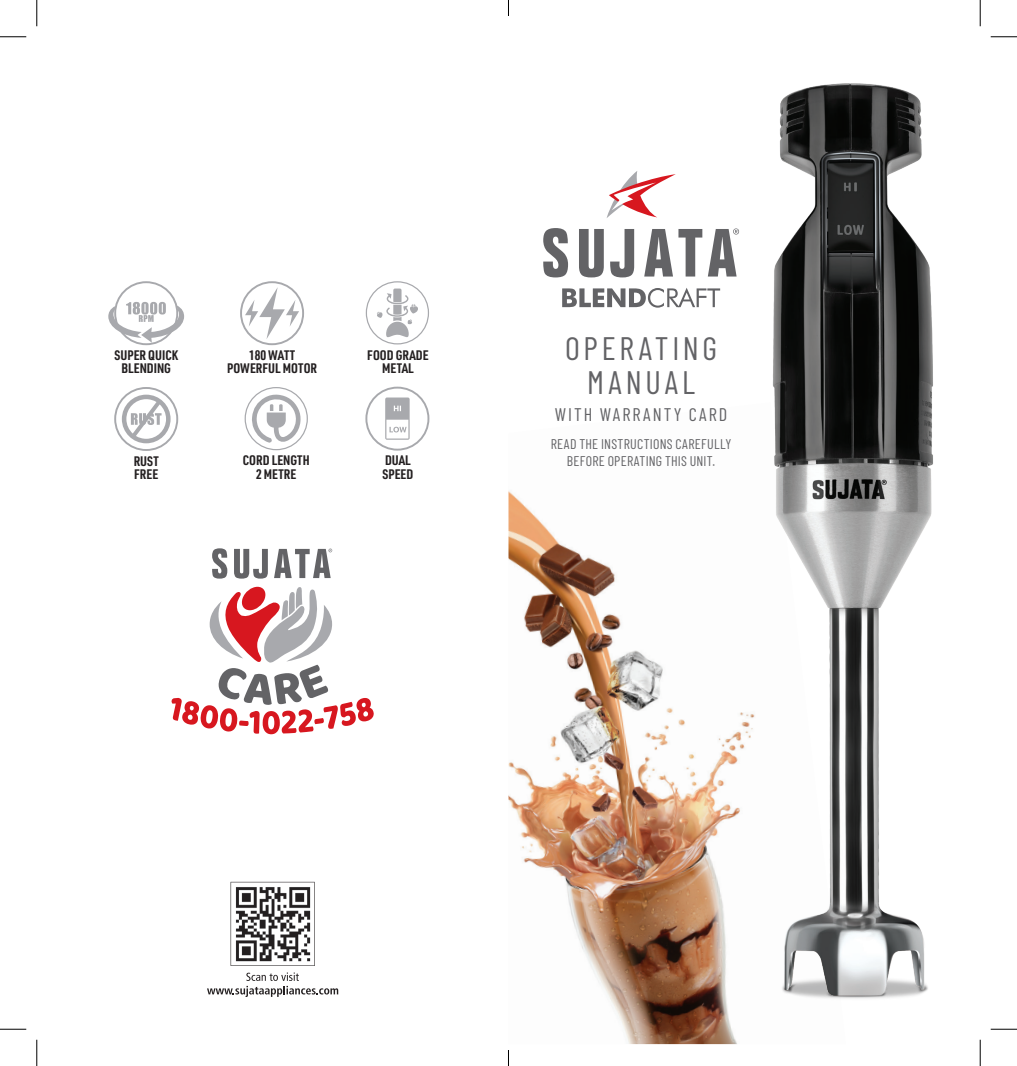
<style>
.page{position:relative;width:1017px;height:1066px;background:#fff}
.page>*{position:absolute;margin:0;border:0;box-sizing:border-box;transform-origin:0 0}
.t1{font:32.55px "Barlow Condensed";letter-spacing:.12em;color:#636366}
.t2{font:18.2px "Barlow Condensed";letter-spacing:.11em;color:#636366}
.t3{font:14px/17.5px "Barlow Condensed";letter-spacing:.02em;color:#636366;text-align:center}
.t4{font:700 13.47px/13.5px "URWDIN Cond";color:#231f20;text-align:center}
</style>
<div class="page">
<img style="left:508px;top:491px;width:229px;height:553px">
<svg style="left:562px;top:288px;width:157px;height:20px"></svg>
<svg style="left:543px;top:228px;width:25px;height:49px"></svg>
<svg style="left:579px;top:229px;width:24px;height:48px"></svg>
<svg style="left:610px;top:229px;width:24px;height:48px"></svg>
<svg style="left:644px;top:229px;width:28px;height:47px"></svg>
<svg style="left:678px;top:229px;width:53px;height:47px"></svg>
<svg style="left:606px;top:171px;width:69px;height:47px"></svg>
<img style="left:731px;top:83px;width:202px;height:946px">
<svg style="left:171px;top:587px;width:202px;height:147px"></svg>
<svg style="left:212px;top:548px;width:15px;height:30px"></svg>
<svg style="left:234px;top:549px;width:34px;height:29px"></svg>
<svg style="left:274px;top:548px;width:58px;height:30px"></svg>
<svg style="left:207px;top:972px;width:131px;height:25px"></svg>
<svg style="left:230px;top:882px;width:84px;height:84px"></svg>
<img style="left:233px;top:884px;width:79px;height:79px">
<svg style="left:108px;top:302px;width:76px;height:41px"></svg>
<div style="left:114px;top:281px;width:64px;height:64px;border:2px solid #a8a9ad;border-radius:50%"></div>
<svg style="left:385px;top:397px;width:24px;height:43px"></svg>
<div style="left:365px;top:387px;width:64px;height:63px;border:2px solid #a8a9ad;border-radius:50%"></div>
<svg style="left:122px;top:395px;width:48px;height:48px"></svg>
<div style="left:114px;top:387px;width:64px;height:64px;border:2px solid #a8a9ad;border-radius:50%"></div>
<svg style="left:245px;top:287px;width:54px;height:52px"></svg>
<div style="left:240px;top:281px;width:64px;height:64px;border:2px solid #a8a9ad;border-radius:50%"></div>
<div style="left:244px;top:387px;width:64px;height:63px;border:1px solid #a8a9ad;border-radius:50%"></div>
<svg style="left:251px;top:394px;width:50px;height:49px"></svg>
<div style="left:365px;top:281px;width:64px;height:63px;border:1px solid #a8a9ad;border-radius:50%"></div>
<svg style="left:376px;top:288px;width:42px;height:53px"></svg>
<svg style="left:0;top:36px;width:26px;height:1px"></svg>
<svg style="left:990px;top:36px;width:26px;height:1px"></svg>
<svg style="left:0;top:1029px;width:26px;height:1px"></svg>
<svg style="left:990px;top:1029px;width:26px;height:1px"></svg>
<svg style="left:36px;top:0;width:1px;height:26px"></svg>
<svg style="left:36px;top:1039px;width:1px;height:27px"></svg>
<svg style="left:979px;top:0;width:1px;height:26px"></svg>
<svg style="left:979px;top:1039px;width:1px;height:27px"></svg>
<svg style="left:508px;top:0;width:1px;height:16px"></svg>
<svg style="left:508px;top:1050px;width:1px;height:16px"></svg>
<p class="t4" style="left:114px;top:348px;width:65px">SUPER QUICK</p>
<p class="t4" style="left:121px;top:361px;width:51px">BLENDING</p>
<p class="t4" style="left:134px;top:454px;width:27px">RUST</p>
<p class="t4" style="left:134px;top:467px;width:26px">FREE</p>
<p class="t4" style="left:227px;top:348px;width:91px">180 WATT<br>POWERFUL MOTOR</p>
<p class="t4" style="left:243px;top:453px;width:68px">CORD LENGTH<br>2 METRE</p>
<p class="t4" style="left:367px;top:347px;width:63px">FOOD GRADE</p>
<p class="t4" style="left:382px;top:361px;width:33px">METAL</p>
<p class="t4" style="left:382px;top:453px;width:32px;text-align:left">DUAL<br>SPEED</p>
<p class="t1" style="left:565px;top:324px;width:153px">OPERATING</p>
<p class="t1" style="left:587px;top:359px;width:109px">MANUAL</p>
<p class="t2" style="left:554px;top:401px;width:174px">WITH WARRANTY CARD</p>
<p class="t3" style="left:550px;top:434px;width:182px">READ THE INSTRUCTIONS CAREFULLY<br>BEFORE OPERATING THIS UNIT.</p>
</div>
